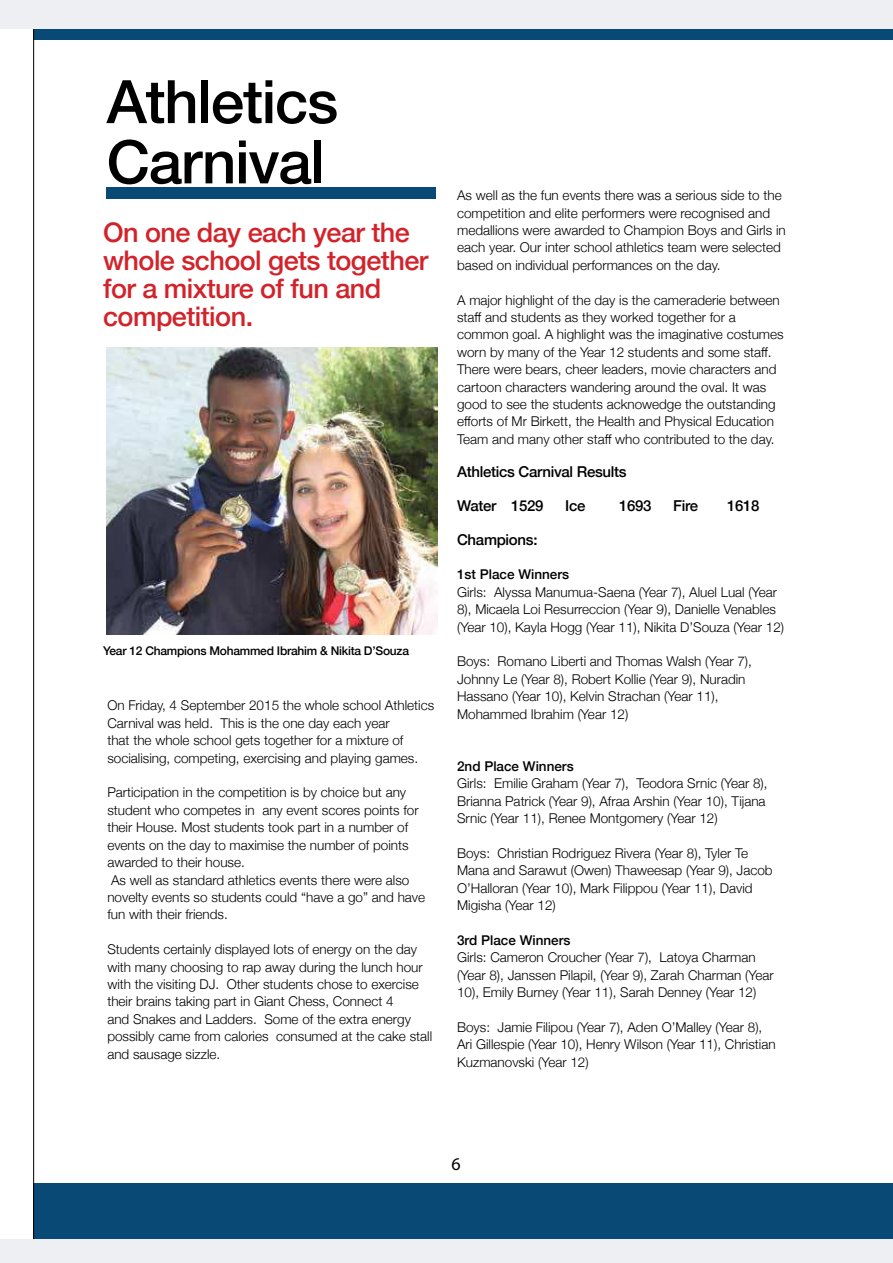
<style>
.page{position:relative;width:893px;height:1263px;background:#fff}
.page>*{position:absolute;margin:0;border:0;box-sizing:border-box;transform-origin:0 0}
.t1{font:500 60px/60.3px "Helvetica Neue";letter-spacing:-.02em;color:#000}
.t2{font:500 27px/28.2px "Helvetica Neue";letter-spacing:-.02em;color:#d2232a}
.t3{font:18px "Myriad Pro";color:#000}
.t4{font:500 15px "Helvetica Neue";letter-spacing:-.02em;color:#000}
.t5{font:300 13.5px/17.4px "Helvetica Neue";color:#000}
.t6{font:500 13.5px "Helvetica Neue";color:#000}
.t7{font:500 12px "Helvetica Neue";letter-spacing:-.02em;color:#000}
</style>
<div class="page">
<div style="left:33px;top:1183px;width:860px;height:56px;background:#084975"></div>
<div style="left:1px;top:1239px;width:892px;height:24px;background:#edeff3"></div>
<div style="left:33px;top:29px;width:860px;height:10px;background:#084975"></div>
<div style="left:1px;top:0;width:892px;height:29px;background:#edeff3"></div>
<hr style="left:33px;top:29px;width:1px;height:1210px;background:#000">
<img style="left:107px;top:347px;width:330px;height:287px">
<div style="left:106px;top:187px;width:330px;height:12px;background:#084975"></div>
<h1 class="t1" style="left:107px;top:77px;width:233px">Athletics<br>Carnival</h1>
<h2 class="t2" style="left:103px;top:216px;width:327px">On one day each year the whole school gets together for a mixture of fun and competition.</h2>
<p class="t7" style="left:103px;top:641px;width:307px">Year 12 Champions Mohammed Ibrahim &amp; Nikita D’Souza</p>
<p class="t5" style="left:107px;top:698px;width:328px">On Friday, 4 September 2015 the whole school Athletics Carnival was held. This is the one day each year<br>that the whole school gets together for a mixture of socialising, competing, exercising and playing games.</p>
<p class="t5" style="left:107px;top:785px;width:319px">Participation in the competition is by choice but any student who competes in any event scores points for their House. Most students took part in a number of events on the day to maximise the number of points awarded to their house.<br>As well as standard athletics events there were also novelty events so students could “have a go” and have fun with their friends.</p>
<p class="t5" style="left:107px;top:941px;width:326px">Students certainly displayed lots of energy on the day with many choosing to rap away during the lunch hour with the visiting DJ. Other students chose to exercise their brains taking part in Giant Chess, Connect 4<br>and Snakes and Ladders. Some of the extra energy possibly came from calories consumed at the cake stall and sausage sizzle.</p>
<p class="t5" style="left:457px;top:187px;width:330px">As well as the fun events there was a serious side to the competition and elite performers were recognised and medallions were awarded to Champion Boys and Girls in each year. Our inter school athletics team were selected based on individual performances on the day.</p>
<p class="t5" style="left:457px;top:292px;width:328px">A major highlight of the day is the cameraderie between staff and students as they worked together for a common goal. A highlight was the imaginative costumes worn by many of the Year 12 students and some staff.<br>There were bears, cheer leaders, movie characters and cartoon characters wandering around the oval. It was good to see the students acknowedge the outstanding efforts of Mr Birkett, the Health and Physical Education Team and many other staff who contributed to the day.</p>
<p class="t4" style="left:457px;top:466px;width:171px">Athletics Carnival Results</p>
<p class="t4" style="left:457px;top:500px;width:88px">Water 1529</p>
<p class="t4" style="left:565px;top:500px;width:22px">Ice</p>
<p class="t4" style="left:619px;top:500px;width:34px">1693</p>
<p class="t4" style="left:673px;top:500px;width:26px">Fire</p>
<p class="t4" style="left:727px;top:500px;width:34px">1618</p>
<p class="t4" style="left:457px;top:534px;width:82px">Champions:</p>
<p class="t6" style="left:457px;top:569px;width:114px">1st Place Winners</p>
<p class="t5" style="left:457px;top:582px;width:328px">Girls: Alyssa Manumua-Saena (Year 7), Aluel Lual (Year<br>8), Micaela Loi Resurreccion (Year 9), Danielle Venables (Year 10), Kayla Hogg (Year 11), Nikita D’Souza (Year 12)</p>
<p class="t5" style="left:457px;top:652px;width:296px">Boys: Romano Liberti and Thomas Walsh (Year 7), Johnny Le (Year 8), Robert Kollie (Year 9), Nuradin Hassano (Year 10), Kelvin Strachan (Year 11), Mohammed Ibrahim (Year 12)</p>
<p class="t6" style="left:457px;top:755px;width:118px">2nd Place Winners</p>
<p class="t5" style="left:457px;top:774px;width:312px">Girls: Emilie Graham (Year 7), Teodora Srnic (Year 8),<br>Brianna Patrick (Year 9), Afraa Arshin (Year 10), Tijana<br>Srnic (Year 11), Renee Montgomery (Year 12)</p>
<p class="t5" style="left:457px;top:845px;width:317px">Boys: Christian Rodriguez Rivera (Year 8), Tyler Te Mana and Sarawut (Owen) Thaweesap (Year 9), Jacob O’Halloran (Year 10), Mark Filippou (Year 11), David Migisha (Year 12)</p>
<p class="t6" style="left:457px;top:929px;width:115px">3rd Place Winners</p>
<p class="t5" style="left:457px;top:948px;width:318px">Girls: Cameron Croucher (Year 7), Latoya Charman (Year 8), Janssen Pilapil, (Year 9), Zarah Charman (Year<br>10), Emily Burney (Year 11), Sarah Denney (Year 12)</p>
<p class="t5" style="left:457px;top:1017px;width:320px">Boys: Jamie Filipou (Year 7), Aden O’Malley (Year 8),<br>Ari Gillespie (Year 10), Henry Wilson (Year 11), Christian<br>Kuzmanovski (Year 12)</p>
<h3 class="t3" style="left:451px;top:1153px;width:11px">6</h3>
</div>
